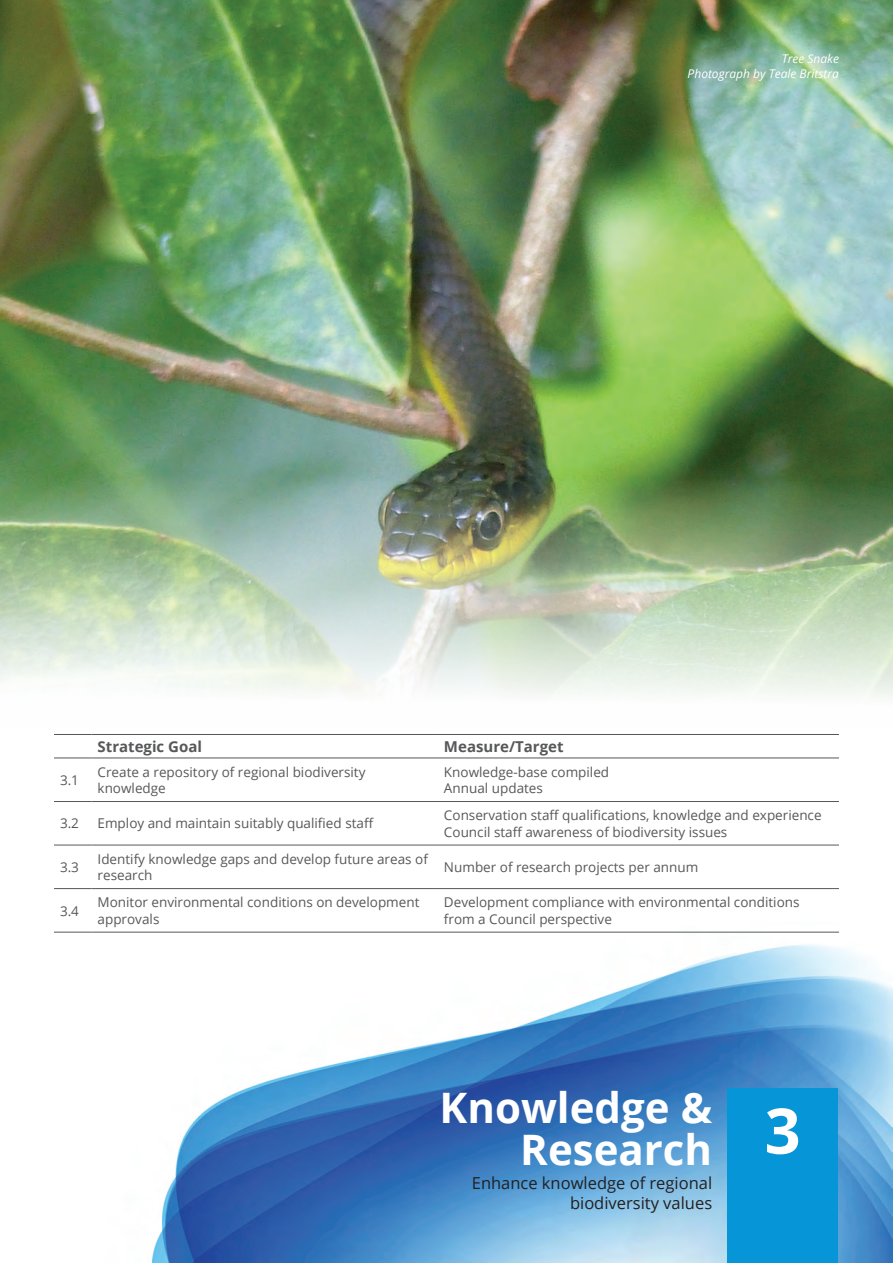
<style>
.page{position:relative;width:893px;height:1263px;background:#fff}
.page>*{position:absolute;margin:0;border:0;box-sizing:border-box;transform-origin:0 0}
.t1{font:700 63px "Open Sans";color:#fff}
.t2{font:700 42px/42px "Open Sans";color:#fff;text-align:right}
.t3{font:16.5px/19.8px "Open Sans";color:#231f20;text-align:right}
.t4{font:700 15px "Open Sans";color:#57585a}
.t5{font:13.5px/16.2px "Open Sans";color:#57585a}
.t6{font:italic 12px/14.4px "Open Sans";color:#fff;text-align:right}
</style>
<div class="page">
<img style="left:54px;top:757px;width:839px;height:506px">
<div style="left:727px;top:1088px;width:111px;height:175px;background:#0696d7"></div>
<img style="left:0;top:0;width:893px;height:697px">
<hr style="left:54px;top:734px;width:38px;height:1px;background:#57585a">
<hr style="left:92px;top:734px;width:346px;height:1px;background:#57585a">
<hr style="left:438px;top:734px;width:401px;height:1px;background:#57585a">
<hr style="left:54px;top:758px;width:38px;height:1px;background:#57585a">
<hr style="left:92px;top:758px;width:346px;height:1px;background:#57585a">
<hr style="left:438px;top:758px;width:401px;height:1px;background:#57585a">
<hr style="left:92px;top:801px;width:346px;height:1px;background:#57585a">
<hr style="left:438px;top:801px;width:401px;height:1px;background:#57585a">
<hr style="left:92px;top:845px;width:346px;height:1px;background:#57585a">
<hr style="left:438px;top:845px;width:401px;height:1px;background:#57585a">
<hr style="left:92px;top:888px;width:346px;height:1px;background:#57585a">
<hr style="left:438px;top:888px;width:401px;height:1px;background:#57585a">
<hr style="left:92px;top:932px;width:346px;height:1px;background:#57585a">
<hr style="left:438px;top:932px;width:401px;height:1px;background:#57585a">
<hr style="left:54px;top:801px;width:38px;height:1px;background:#57585a">
<hr style="left:54px;top:845px;width:38px;height:1px;background:#57585a">
<hr style="left:54px;top:888px;width:38px;height:1px;background:#57585a">
<hr style="left:54px;top:932px;width:38px;height:1px;background:#57585a">
<p class="t6" style="left:688px;top:51px;width:153px">Tree Snake<br>Photograph by Teale Britstra</p>
<p class="t4" style="left:98px;top:736px;width:106px">Strategic Goal</p>
<p class="t4" style="left:444px;top:736px;width:121px">Measure/Target</p>
<p class="t5" style="left:60px;top:771px;width:21px">3.1</p>
<p class="t5" style="left:98px;top:763px;width:269px">Create a repository of regional biodiversity knowledge</p>
<p class="t5" style="left:444px;top:763px;width:167px">Knowledge-base compiled<br>Annual updates</p>
<p class="t5" style="left:60px;top:815px;width:21px">3.2</p>
<p class="t5" style="left:98px;top:815px;width:278px">Employ and maintain suitably qualified staff</p>
<p class="t5" style="left:444px;top:807px;width:379px">Conservation staff qualifications, knowledge and experience<br>Council staff awareness of biodiversity issues</p>
<p class="t5" style="left:60px;top:859px;width:21px">3.3</p>
<p class="t5" style="left:98px;top:850px;width:332px">Identify knowledge gaps and develop future areas of research</p>
<p class="t5" style="left:444px;top:859px;width:256px">Number of research projects per annum</p>
<p class="t5" style="left:60px;top:902px;width:21px">3.4</p>
<p class="t5" style="left:98px;top:894px;width:323px">Monitor environmental conditions on development approvals</p>
<p class="t5" style="left:444px;top:894px;width:357px">Development compliance with environmental conditions from a Council perspective</p>
<h2 class="t2" style="left:440px;top:1085px;width:274px">Knowledge &amp;<br>Research</h2>
<p class="t3" style="left:472px;top:1172px;width:242px">Enhance knowledge of regional biodiversity values</p>
<h1 class="t1" style="left:765px;top:1086px;width:37px">3</h1>
</div>
